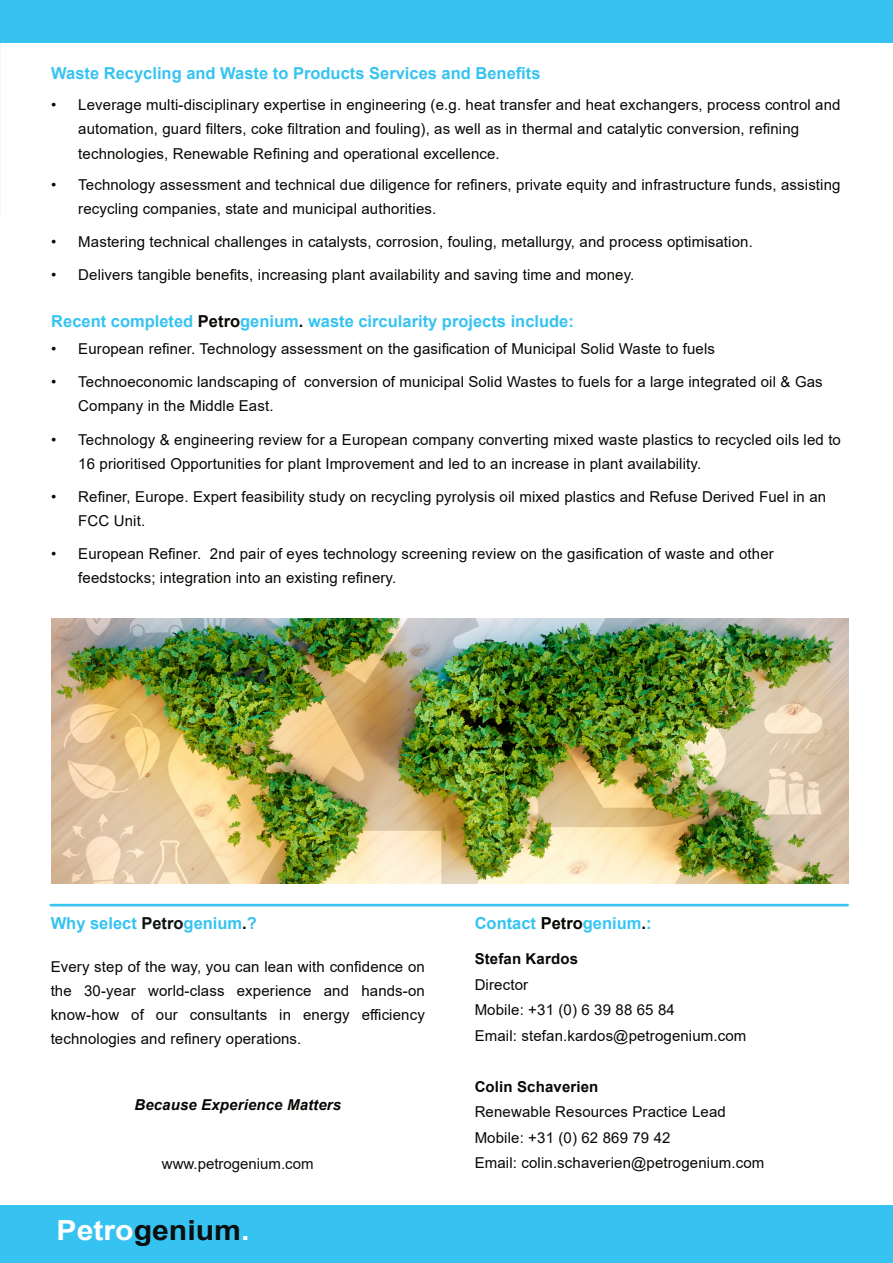
<style>
.page{position:relative;width:893px;height:1263px;background:#fff}
.page>*{position:absolute;margin:0;border:0;box-sizing:border-box;transform-origin:0 0}
.t1{font:700 27.75px "Arial";color:#fff;scale:1.09 1}
.t2{font:700 16.5px "Arial";color:#36c3f1}
.t3{font:15px/24px "Arial";letter-spacing:.01em;color:#080704}
.t4{font:700 15px "Arial";letter-spacing:.01em;color:#080704}
.t5{font:italic 700 15px "Arial";letter-spacing:.01em;color:#080704}
.t6{font:15px "Arial";color:#0b0e0d}
.s1{color:#0c0906}
.s2{color:#0d1111}
.s3{color:#080704}
.s4{color:#0c0f0f}
.s5{color:#38c6f4}
</style>
<div class="page">
<img style="left:51px;top:618px;width:797px;height:265px">
<hr style="left:51px;top:904px;width:797px;height:2px;background:#36c3f1">
<svg style="left:0;top:42px;width:1px;height:174px"></svg>
<div style="left:0;top:1205px;width:893px;height:58px;background:#36c3f1"></div>
<div style="left:0;top:0;width:893px;height:42px;background:#36c3f1"></div>
<p class="t2" style="left:51px;top:67px;width:491px">Waste Recycling and Waste to Products Services and Benefits</p>
<p class="t3" style="left:78px;top:95px;width:764px;text-indent:-27px">• Leverage multi-disciplinary expertise in engineering (e.g. heat transfer and heat exchangers, process control and automation, guard filters, coke filtration and fouling), as well as in thermal and catalytic conversion, refining technologies, Renewable Refining and operational excellence.</p>
<p class="t3" style="left:78px;top:174px;width:764px;text-indent:-27px">• Technology assessment and technical due diligence for refiners, private equity and infrastructure funds, assisting recycling companies, state and municipal authorities.</p>
<p class="t3" style="left:51px;top:231px;width:703px">• Mastering technical challenges in catalysts, corrosion, fouling, metallurgy, and process optimisation.</p>
<p class="t3" style="left:51px;top:264px;width:585px">• Delivers tangible benefits, increasing plant availability and saving time and money.</p>
<p class="t2" style="left:51px;top:315px;width:524px">Recent completed <span class="s1">Petro</span>genium<span class="s2">.</span> waste circularity projects include:</p>
<p class="t3" style="left:51px;top:338px;width:665px">• European refiner. Technology assessment on the gasification of Municipal Solid Waste to fuels</p>
<p class="t3" style="left:78px;top:371px;width:746px;text-indent:-27px">• Technoeconomic landscaping of conversion of municipal Solid Wastes to fuels for a large integrated oil &amp; Gas<br>Company in the Middle East.</p>
<p class="t3" style="left:78px;top:429px;width:764px;text-indent:-27px">• Technology &amp; engineering review for a European company converting mixed waste plastics to recycled oils led to<br>16 prioritised Opportunities for plant Improvement and led to an increase in plant availability.</p>
<p class="t3" style="left:78px;top:486px;width:749px;text-indent:-27px">• Refiner, Europe. Expert feasibility study on recycling pyrolysis oil mixed plastics and Refuse Derived Fuel in an<br>FCC Unit.</p>
<p class="t3" style="left:78px;top:543px;width:697px;text-indent:-27px">• European Refiner. 2nd pair of eyes technology screening review on the gasification of waste and other feedstocks; integration into an existing refinery.</p>
<p class="t2" style="left:51px;top:917px;width:208px">Why select <span class="s2">Petro</span>genium<span class="s3">.</span>?</p>
<p class="t3" style="left:51px;top:956px;width:376px;text-align:justify">Every step of the way, you can lean with confidence on the 30-year world-class experience and hands-on know-how of our consultants in energy efficiency technologies and refinery operations.</p>
<p class="t5" style="left:134px;top:1099px;width:208px">Because Experience Matters</p>
<p class="t6" style="left:162px;top:1157px;width:153px">www.petrogenium.com</p>
<h1 class="t1" style="left:57px;top:1220px;width:178px">Petro<span class="s4">genium</span>.</h1>
<p class="t2" style="left:475px;top:917px;width:178px">Contact <span class="s3">Petro</span><span class="s5">genium</span><span class="s3">.</span>:</p>
<p class="t4" style="left:475px;top:953px;width:105px">Stefan Kardos</p>
<p class="t3" style="left:475px;top:973px;width:273px;line-height:25.5px">Director<br>Mobile: +31 (0) 6 39 88 65 84<br>Email: stefan.kardos@petrogenium.com</p>
<p class="t4" style="left:475px;top:1081px;width:125px">Colin Schaverien</p>
<p class="t3" style="left:475px;top:1101px;width:291px;line-height:25.5px">Renewable Resources Practice Lead<br>Mobile: +31 (0) 62 869 79 42<br>Email: colin.schaverien@petrogenium.com</p>
</div>
